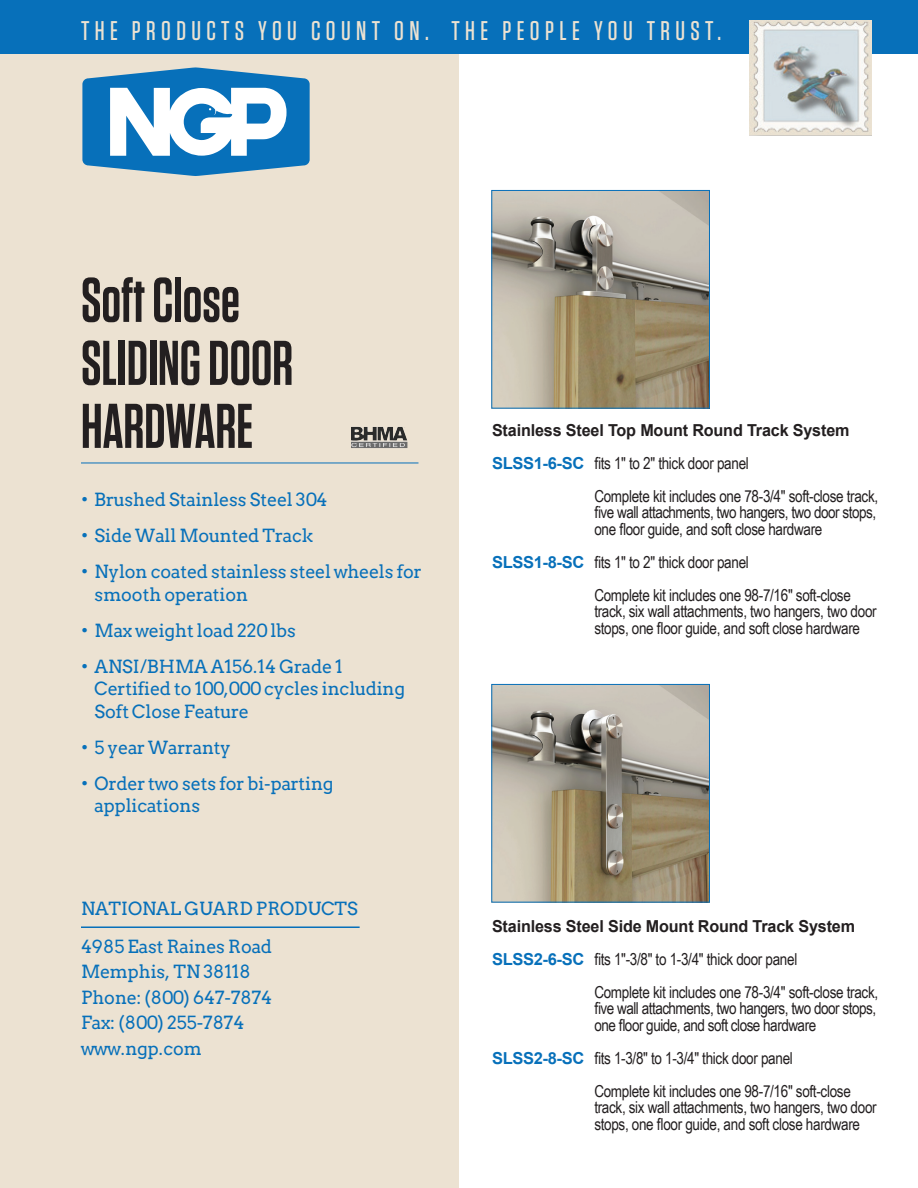
<style>
.page{position:relative;width:918px;height:1188px;background:#fff}
.page>*{position:absolute;margin:0;border:0;box-sizing:border-box;transform-origin:0 0}
.t1{font:600 63px/63px "Tungsten";color:#231f20;scale:.9 1}
.t2{font:500 27px "Tungsten";letter-spacing:.2em;color:#ece2d2}
.t3{font:18px/22.5px "Twentytwelve Slab";color:#0770ba}
.t4{font:16.5px/33px "Arial Narrow";letter-spacing:-.02em;color:#231f20}
.t5{font:700 16.5px "Arial";letter-spacing:-.01em;color:#231f20}
.s1{font-family:"Arial";font-weight:700;color:#0770ba}
</style>
<div class="page">
<div style="left:0;top:51px;width:459px;height:1137px;background:#ece2d2"></div>
<div style="left:0;top:0;width:918px;height:54px;background:#0770ba"></div>
<img style="left:749px;top:20px;width:123px;height:115px">
<svg style="left:82px;top:68px;width:228px;height:108px;background:#73acd3"></svg>
<hr style="left:81px;top:463px;width:337px;height:1px;background:#0770ba">
<hr style="left:81px;top:926px;width:279px;height:2px;background:#0770ba">
<img style="left:493px;top:686px;width:215px;height:215px">
<div style="left:491px;top:684px;width:219px;height:219px;border:1px solid #0770ba"></div>
<img style="left:493px;top:192px;width:215px;height:215px">
<div style="left:491px;top:190px;width:219px;height:219px;border:1px solid #0770ba"></div>
<img style="left:351px;top:427px;width:57px;height:21px">
<h2 class="t2" style="left:81px;top:16px;width:642px">THE PRODUCTS YOU COUNT ON. THE PEOPLE YOU TRUST.</h2>
<h1 class="t1" style="left:81px;top:270px;width:237px">Soft Close<br>SLIDING DOOR<br>HARDWARE</h1>
<p class="t3" style="left:81px;top:489px;width:248px">• Brushed Stainless Steel 304</p>
<p class="t3" style="left:81px;top:525px;width:234px">• Side Wall Mounted Track</p>
<p class="t3" style="left:95px;top:561px;width:328px;text-indent:-14px">• Nylon coated stainless steel wheels for smooth operation</p>
<p class="t3" style="left:81px;top:619px;width:216px">• Max weight load 220 lbs</p>
<p class="t3" style="left:95px;top:655px;width:312px;text-indent:-14px">• ANSI/BHMA A156.14 Grade 1<br>Certified to 100,000 cycles including<br>Soft Close Feature</p>
<p class="t3" style="left:81px;top:736px;width:151px">• 5 year Warranty</p>
<p class="t3" style="left:95px;top:772px;width:240px;text-indent:-14px">• Order two sets for bi-parting applications</p>
<p class="t3" style="left:81px;top:890px;width:278px;line-height:37.5px">NATIONAL GUARD PRODUCTS<br>4985 East Raines Road</p>
<p class="t3" style="left:81px;top:959px;width:193px;line-height:25.5px">Memphis, TN 38118<br>Phone: (800) 647-7874<br>Fax: (800) 255-7874 www.ngp.com</p>
<p class="t5" style="left:492px;top:418px;width:359px">Stainless Steel Top Mount Round Track System</p>
<p class="t4" style="left:594px;top:446px;width:285px;text-indent:-102px"><span class="s1">SLSS1-6-SC</span> fits 1" to 2" thick door panel<br>Complete kit includes one 78-3/4" soft-close track,</p>
<p class="t4" style="left:594px;top:503px;width:283px;line-height:16.5px">five wall attachments, two hangers, two door stops, one floor guide, and soft close hardware</p>
<p class="t4" style="left:594px;top:545px;width:258px;text-indent:-102px"><span class="s1">SLSS1-8-SC</span> fits 1" to 2" thick door panel<br>Complete kit includes one 98-7/16" soft-close</p>
<p class="t4" style="left:594px;top:602px;width:284px;line-height:16.5px">track, six wall attachments, two hangers, two door stops, one floor guide, and soft close hardware</p>
<p class="t5" style="left:492px;top:915px;width:365px">Stainless Steel Side Mount Round Track System</p>
<p class="t4" style="left:594px;top:942px;width:285px;text-indent:-102px"><span class="s1">SLSS2-6-SC</span> fits 1"-3/8" to 1-3/4" thick door panel<br>Complete kit includes one 78-3/4" soft-close track,</p>
<p class="t4" style="left:594px;top:1000px;width:283px;line-height:16.5px">five wall attachments, two hangers, two door stops, one floor guide, and soft close hardware</p>
<p class="t4" style="left:594px;top:1041px;width:258px;text-indent:-102px"><span class="s1">SLSS2-8-SC</span> fits 1-3/8" to 1-3/4" thick door panel<br>Complete kit includes one 98-7/16" soft-close</p>
<p class="t4" style="left:594px;top:1099px;width:284px;line-height:16.5px">track, six wall attachments, two hangers, two door stops, one floor guide, and soft close hardware</p>
</div>
